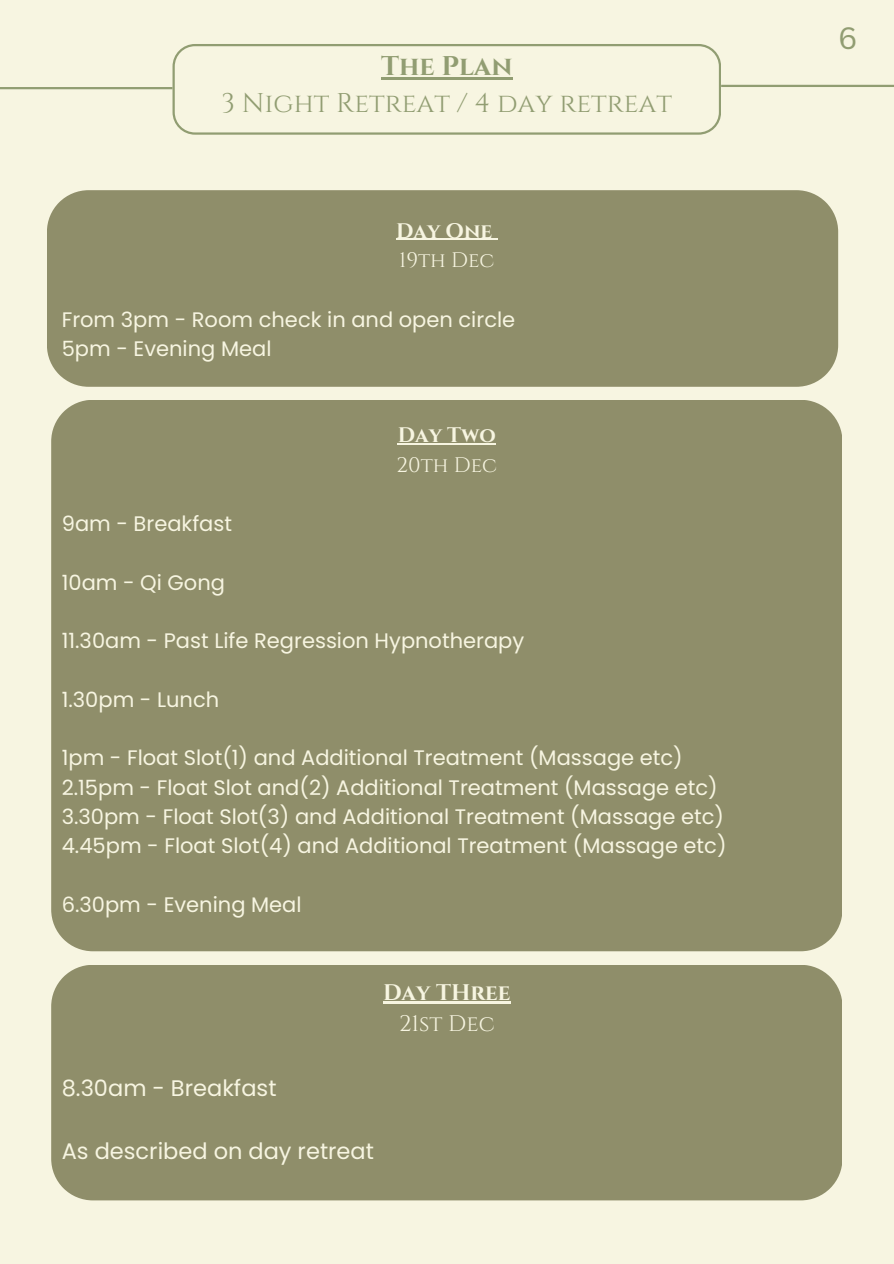
<style>
.page{position:relative;width:894px;height:1264px;background:#fff}
.page>*{position:absolute;margin:0;border:0;box-sizing:border-box;transform-origin:0 0}
.t1{font:30px "Canva Sans";color:#919d72}
.t2{font:27px/37.2px "Cinzel";color:#919d72;text-align:center}
.t3{font:22.5px "Poppins";color:#f7f5e1}
.t4{font:700 22.5px "Cinzel";color:#f7f5e1}
.t5{font:22.5px "Cinzel";color:#f7f5e1}
.t6{font:21px "Poppins";color:#f7f5e1}
.t7{font:21px "Cinzel";color:#f7f5e1}
.t8{font:700 21px "Cinzel";color:#f7f5e1}
.s1{font-weight:700}
</style>
<div class="page">
<div style="left:0;top:0;width:893px;height:1263px;background:#f7f5e1"></div>
<div style="left:47px;top:190px;width:790px;height:197px;background:#8f8e6a"></div>
<svg style="left:172px;top:44px;width:548px;height:91px"></svg>
<hr style="left:0;top:87px;width:172px;height:2px;background:#919d72">
<hr style="left:721px;top:85px;width:172px;height:2px;background:#919d72">
<hr style="left:381px;top:77px;width:131px;height:2px;background:#919d72">
<div style="left:51px;top:400px;width:790px;height:551px;background:#8f8e6a"></div>
<div style="left:51px;top:965px;width:790px;height:235px;background:#8f8e6a"></div>
<hr style="left:396px;top:239px;width:96px;height:1px;background:#f7f5e1">
<hr style="left:397px;top:443px;width:98px;height:1px;background:#f7f5e1">
<hr style="left:383px;top:1001px;width:127px;height:3px;background:#f7f5e1">
<h1 class="t2" style="left:221px;top:48px;width:452px"><span class="s1">The Plan<br></span>3 Night Retreat / 4 day retreat</h1>
<p class="t8" style="left:396px;top:217px;width:98px">Day One</p>
<p class="t7" style="left:399px;top:246px;width:97px">19th Dec</p>
<p class="t6" style="left:62px;top:304px;width:455px">From 3pm - Room check in and open circle</p>
<p class="t6" style="left:62px;top:334px;width:211px">5pm - Evening Meal</p>
<p class="t6" style="left:62px;top:509px;width:172px">9am - Breakfast</p>
<p class="t8" style="left:397px;top:422px;width:99px">Day Two</p>
<p class="t7" style="left:396px;top:451px;width:102px">20th Dec</p>
<p class="t6" style="left:62px;top:568px;width:165px">10am - Qi Gong</p>
<p class="t6" style="left:62px;top:626px;width:464px">11.30am - Past Life Regression Hypnotherapy</p>
<p class="t6" style="left:62px;top:685px;width:159px">1.30pm - Lunch</p>
<p class="t6" style="left:62px;top:743px;width:622px">1pm - Float Slot(1) and Additional Treatment (Massage etc)</p>
<p class="t6" style="left:62px;top:772px;width:657px">2.15pm - Float Slot and(2) Additional Treatment (Massage etc)</p>
<p class="t6" style="left:62px;top:802px;width:663px">3.30pm - Float Slot(3) and Additional Treatment (Massage etc)</p>
<p class="t6" style="left:62px;top:831px;width:666px">4.45pm - Float Slot(4) and Additional Treatment (Massage etc)</p>
<p class="t6" style="left:62px;top:889px;width:241px">6.30pm - Evening Meal</p>
<p class="t4" style="left:383px;top:977px;width:129px">Day THree</p>
<p class="t5" style="left:399px;top:1009px;width:97px">21st Dec</p>
<p class="t3" style="left:62px;top:1072px;width:216px">8.30am - Breakfast</p>
<p class="t3" style="left:62px;top:1135px;width:313px">As described on day retreat</p>
<h1 class="t1" style="left:837px;top:17px;width:21px">6</h1>
</div>
